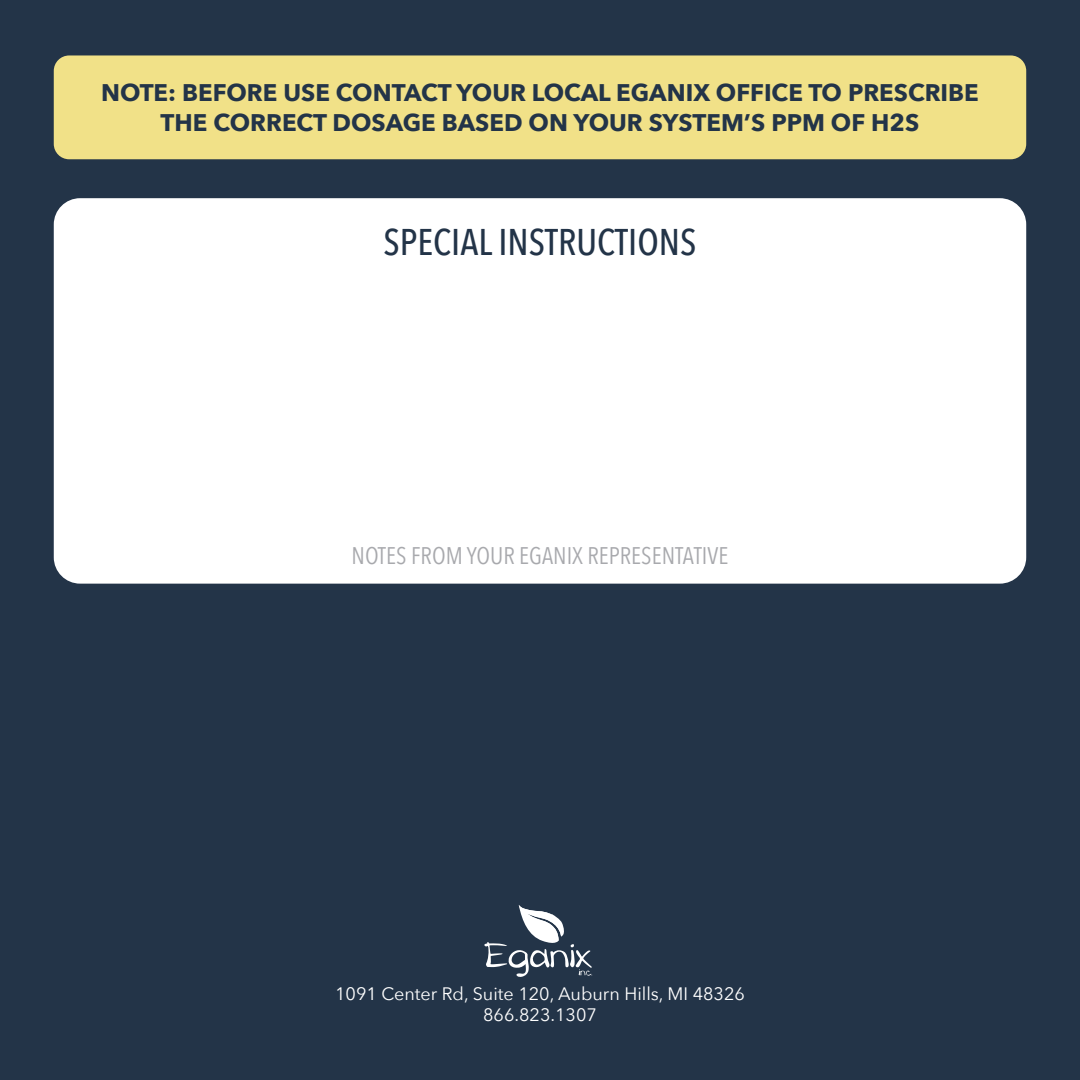
<style>
.page{position:relative;width:1080px;height:1080px;background:#233448}
.page>*{position:absolute;margin:0;border:0;box-sizing:border-box;transform-origin:0 0}
.t1{font:500 37.2px "Avenir Next Condensed";color:#233448}
.t2{font:700 24px/30px "Avenir Next";color:#233448;text-align:center}
.t3{font:24px "Avenir Next Condensed";color:#a8a9ad}
.t4{font:18px/21.6px "Avenir Next";color:#fff;text-align:center}
</style>
<div class="page">
<div style="left:54px;top:198px;width:972px;height:386px;background:#fff;border-radius:26px"></div>
<svg style="left:484px;top:905px;width:108px;height:72px"></svg>
<div style="left:54px;top:55px;width:972px;height:104px;background:#f1e188;border-radius:15px"></div>
<p class="t2" style="left:101px;top:78px;width:879px">NOTE: BEFORE USE CONTACT YOUR LOCAL EGANIX OFFICE TO PRESCRIBE<br>THE CORRECT DOSAGE BASED ON YOUR SYSTEM’S PPM OF H2S</p>
<h1 class="t1" style="left:384px;top:220px;width:314px">SPECIAL INSTRUCTIONS</h1>
<p class="t3" style="left:352px;top:535px;width:378px">NOTES FROM YOUR EGANIX REPRESENTATIVE</p>
<p class="t4" style="left:335px;top:982px;width:411px">1091 Center Rd, Suite 120, Auburn Hills, MI 48326<br>866.823.1307</p>
</div>
